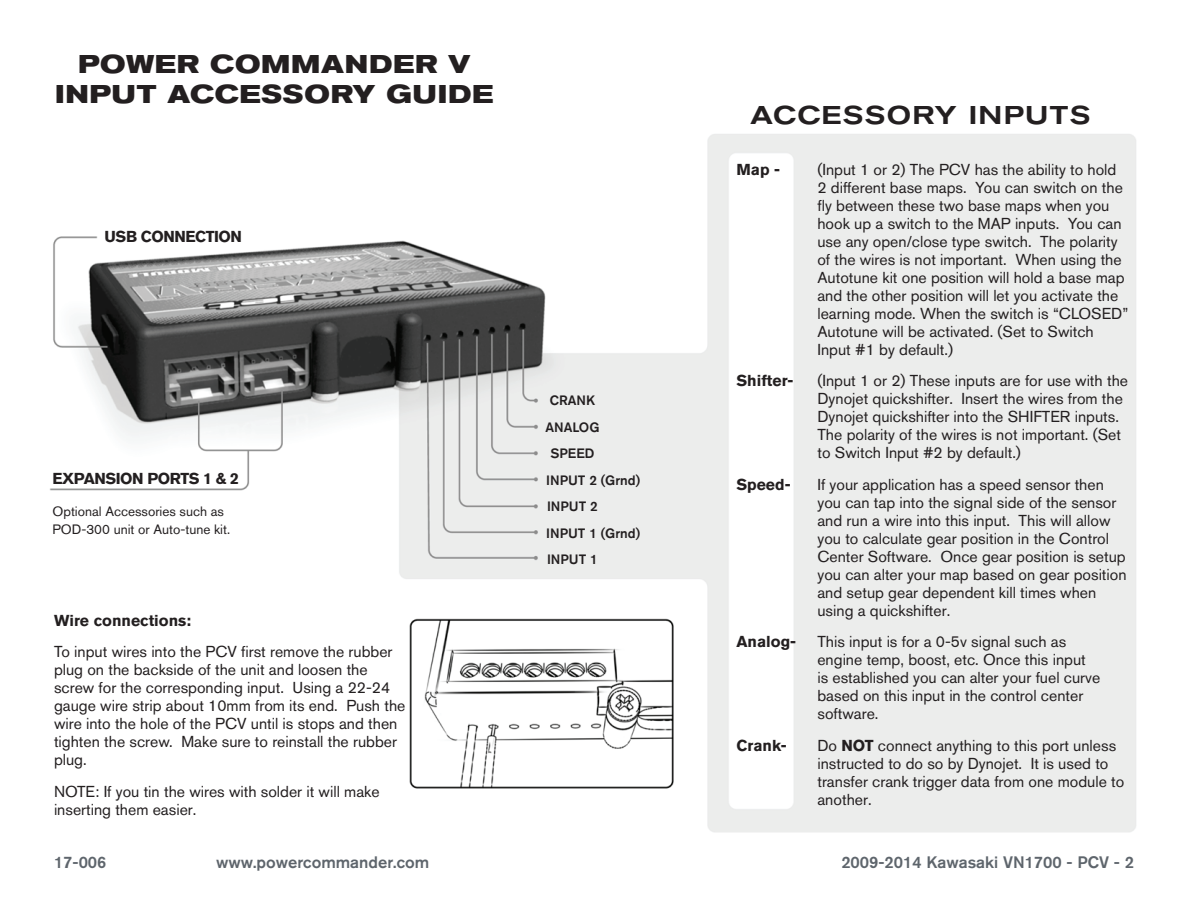
<style>
.page{position:relative;width:1188px;height:918px;background:#fff}
.page>*{position:absolute;margin:0;border:0;box-sizing:border-box;transform-origin:0 0}
.t1{font:700 expanded 25.5px "Akzidenz Grotesk BQ";letter-spacing:.03em;color:#231f20}
.t2{font:500 expanded 25.5px "Akzidenz Grotesk BQ";letter-spacing:.05em;color:#231f20}
.t3{font:500 16.5px "Akzidenz Grotesk BQ";color:#5e656c}
.Bodycopy{font:15.75px/18px "Akzidenz Grotesk BQ";color:#231f20}
.Bodycopy-2{font:700 15.75px "Akzidenz Grotesk BQ";color:#231f20}
.Bodycopy-3{font:700 15.75px "Akzidenz Grotesk BQ";letter-spacing:-.03em;color:#231f20}
.t4{font:500 13.5px "Akzidenz Grotesk BQ";color:#231f20}
.Bodycopy-4{font:13.5px/18px "Akzidenz Grotesk BQ";color:#231f20}
.s1{font-weight:700}
</style>
<div class="page">
<img style="left:50px;top:134px;width:1086px;height:698px">
<p class="t1" style="left:78px;top:49px;width:394px">POWER COMMANDER V</p>
<p class="t1" style="left:55px;top:80px;width:440px">INPUT ACCESSORY GUIDE</p>
<p class="Bodycopy-3" style="left:105px;top:227px;width:139px">USB CONNECTION</p>
<p class="Bodycopy-3" style="left:52px;top:470px;width:188px">EXPANSION PORTS 1 &amp; 2</p>
<p class="Bodycopy-4" style="left:52px;top:502px;width:179px">Optional Accessories such as<br>POD-300 unit or Auto-tune kit.</p>
<p class="Bodycopy-2" style="left:54px;top:611px;width:139px">Wire connections:</p>
<p class="Bodycopy" style="left:54px;top:643px;width:353px">To input wires into the PCV first remove the rubber plug on the backside of the unit and loosen the screw for the corresponding input. Using a 22-24 gauge wire strip about 10mm from its end. Push the wire into the hole of the PCV until is stops and then tighten the screw. Make sure to reinstall the rubber plug.</p>
<p class="Bodycopy" style="left:54px;top:782px;width:327px">NOTE: If you tin the wires with solder it will make inserting them easier.</p>
<p class="t4" style="left:550px;top:392px;width:47px">CRANK</p>
<p class="t4" style="left:545px;top:419px;width:56px">ANALOG</p>
<p class="t4" style="left:551px;top:445px;width:45px">SPEED</p>
<p class="t4" style="left:546px;top:472px;width:95px">INPUT 2 (Grnd)</p>
<p class="t4" style="left:547px;top:498px;width:52px">INPUT 2</p>
<p class="t4" style="left:546px;top:525px;width:95px">INPUT 1 (Grnd)</p>
<p class="t4" style="left:547px;top:551px;width:52px">INPUT 1</p>
<p class="t2" style="left:751px;top:100px;width:341px">ACCESSORY INPUTS</p>
<p class="Bodycopy-2" style="left:736px;top:160px;width:45px">Map -</p>
<p class="Bodycopy" style="left:817px;top:160px;width:312px">(Input 1 or 2) The PCV has the ability to hold 2 different base maps. You can switch on the fly between these two base maps when you hook up a switch to the MAP inputs. You can use any open/close type switch. The polarity of the wires is not important. When using the Autotune kit one position will hold a base map and the other position will let you activate the learning mode. When the switch is “CLOSED” Autotune will be activated. (Set to Switch Input #1 by default.)</p>
<p class="Bodycopy-2" style="left:736px;top:372px;width:59px">Shifter-</p>
<p class="Bodycopy" style="left:817px;top:372px;width:312px">(Input 1 or 2) These inputs are for use with the Dynojet quickshifter. Insert the wires from the Dynojet quickshifter into the SHIFTER inputs.<br>The polarity of the wires is not important. (Set to Switch Input #2 by default.)</p>
<p class="Bodycopy-2" style="left:736px;top:475px;width:56px">Speed-</p>
<p class="Bodycopy" style="left:817px;top:475px;width:311px">If your application has a speed sensor then you can tap into the signal side of the sensor and run a wire into this input. This will allow you to calculate gear position in the Control Center Software. Once gear position is setup you can alter your map based on gear position and setup gear dependent kill times when using a quickshifter.</p>
<p class="Bodycopy-2" style="left:736px;top:633px;width:61px">Analog-</p>
<p class="Bodycopy" style="left:817px;top:633px;width:284px">This input is for a 0-5v signal such as engine temp, boost, etc. Once this input is established you can alter your fuel curve based on this input in the control center software.</p>
<p class="Bodycopy-2" style="left:736px;top:736px;width:52px">Crank-</p>
<p class="Bodycopy" style="left:817px;top:736px;width:308px">Do <span class="s1">NOT</span> connect anything to this port unless instructed to do so by Dynojet. It is used to transfer crank trigger data from one module to another.</p>
<p class="t3" style="left:54px;top:852px;width:54px">17-006</p>
<p class="t3" style="left:216px;top:852px;width:215px">www.powercommander.com</p>
<p class="t3" style="left:841px;top:852px;width:294px">2009-2014 Kawasaki VN1700 - PCV - 2</p>
</div>
